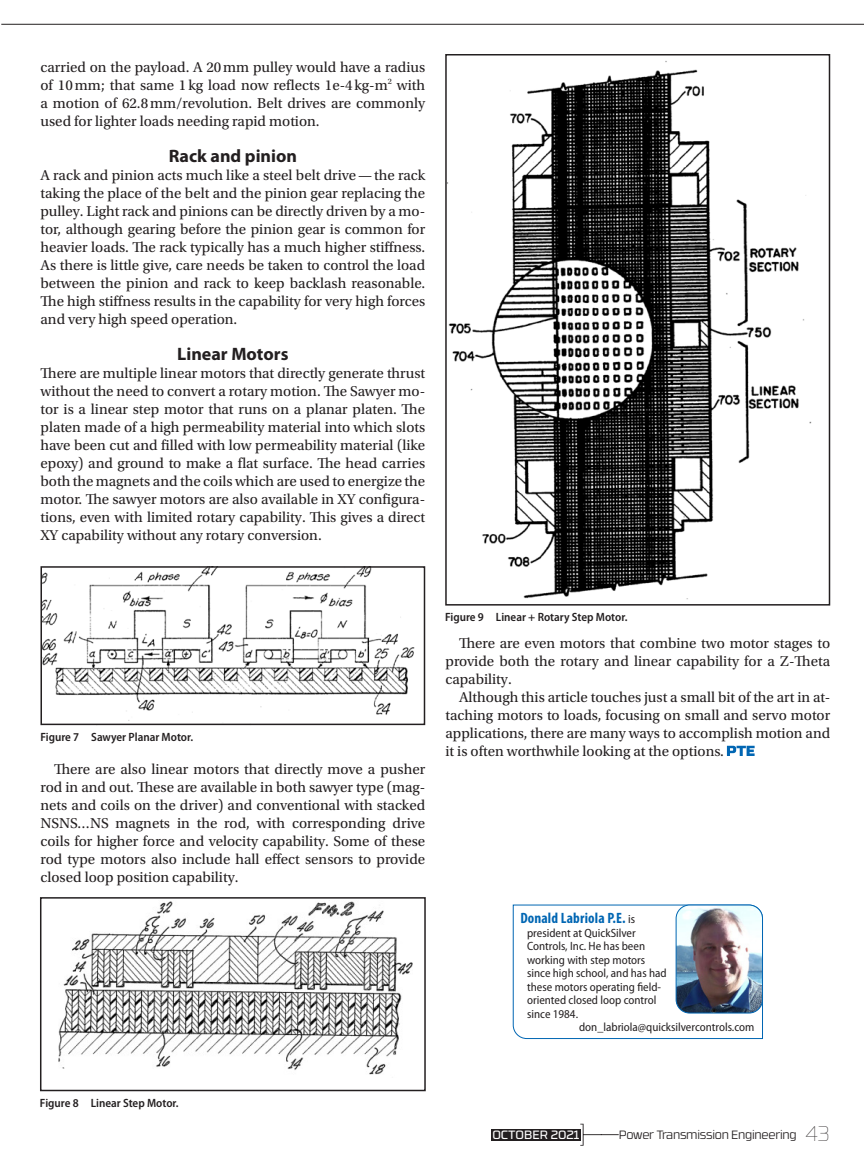
<style>
.page{position:relative;width:864px;height:1161px;background:#fff}
.page>*{position:absolute;margin:0;border:0;box-sizing:border-box;transform-origin:0 0}
.Body_Text_Header{font:700 18px "Myriad Pro";color:#231f20}
.Body_Text_after_Head{font:15px/18px "Utopia Std";color:#231f20;text-align:justify}
.Body_Text{font:15px/18px "Utopia Std";color:#231f20;text-align:justify}
.Author_Bio{font:700 condensed 15px "Myriad Pro";letter-spacing:.01em;color:#0166b3}
.Author_Bio-2{font:semi-condensed 12px/13.5px "Myriad Pro";color:#231f20}
.Figure_Table_Caption{font:600 semi-condensed 12px "Myriad Pro";color:#231f20}
.t1{font:300 12px "RB No 3.1";letter-spacing:-.02em;color:#231f20}
.t2{font:12px "RB No 3.1";color:#fff}
.s1{font-weight:400;font-stretch:semi-condensed;font-size:12px;color:#231f20}
.s2{font-weight:100;font-size:21px}
</style>
<div class="page">
<svg style="left:512px;top:904px;width:251px;height:135px"></svg>
<img style="left:676px;top:905px;width:87px;height:108px">
<div style="left:676px;top:905px;width:87px;height:108px;border:1px solid #0166b3;border-radius:14px"></div>
<svg style="left:727px;top:746px;width:28px;height:10px"></svg>
<img style="left:448px;top:61px;width:364px;height:539px">
<div style="left:445px;top:54px;width:385px;height:552px;border:2px solid #231f20"></div>
<img style="left:43px;top:569px;width:372px;height:152px">
<div style="left:40px;top:566px;width:385px;height:159px;border:2px solid #231f20"></div>
<svg style="left:58px;top:900px;width:355px;height:175px"></svg>
<div style="left:40px;top:897px;width:386px;height:194px;border:2px solid #231f20"></div>
<svg style="left:580px;top:1124px;width:39px;height:22px"></svg>
<div style="left:491px;top:1129px;width:89px;height:11px;background:#231f20"></div>
<hr style="left:1px;top:24px;width:863px;height:1px;background:#231f20">
<p class="Body_Text" style="left:40px;top:58px;width:386px">carried on the payload. A 20mm pulley would have a radius of 10mm; that same 1kg load now reflects 1e-4kg-m<sup>2</sup> with a motion of 62.8mm/revolution. Belt drives are commonly used for lighter loads needing rapid motion.</p>
<p class="Body_Text_Header" style="left:169px;top:146px;width:130px">Rack and pinion</p>
<p class="Body_Text_after_Head" style="left:40px;top:166px;width:386px">A rack and pinion acts much like a steel belt drive—the rack taking the place of the belt and the pinion gear replacing the pulley. Light rack and pinions can be directly driven by a mo&shy;tor, although gearing before the pinion gear is common for heavier loads. The rack typically has a much higher stiffness.<br>As there is little give, care needs be taken to control the load between the pinion and rack to keep backlash reasonable.<br>The high stiffness results in the capability for very high forces and very high speed operation.</p>
<p class="Body_Text_Header" style="left:177px;top:344px;width:113px">Linear Motors</p>
<p class="Body_Text_after_Head" style="left:40px;top:364px;width:386px">There are multiple linear motors that directly generate thrust without the need to convert a rotary motion. The Sawyer mo&shy;tor is a linear step motor that runs on a planar platen. The platen made of a high permeability material into which slots have been cut and filled with low permeability material (like epoxy) and ground to make a flat surface. The head carries both the magnets and the coils which are used to energize the motor. The sawyer motors are also available in XY configura&shy;tions, even with limited rotary capability. This gives a direct XY capability without any rotary conversion.</p>
<p class="Figure_Table_Caption" style="left:40px;top:730px;width:154px">Figure 7 Sawyer Planar Motor.</p>
<p class="Body_Text" style="left:40px;top:760px;width:386px;text-indent:14px">There are also linear motors that directly move a pusher rod in and out. These are available in both sawyer type (mag&shy;nets and coils on the driver) and conventional with stacked NSNS…NS magnets in the rod, with corresponding drive coils for higher force and velocity capability. Some of these rod type motors also include hall effect sensors to provide closed loop position capability.</p>
<p class="Figure_Table_Caption" style="left:445px;top:611px;width:184px">Figure 9 Linear + Rotary Step Motor.</p>
<p class="Body_Text" style="left:446px;top:634px;width:386px;text-indent:14px">There are even motors that combine two motor stages to provide both the rotary and linear capability for a Z-Theta capability.</p>
<p class="Body_Text" style="left:446px;top:688px;width:386px;text-indent:14px">Although this article touches just a small bit of the art in at&shy;taching motors to loads, focusing on small and servo motor applications, there are many ways to accomplish motion and it is often worthwhile looking at the options.</p>
<p class="Author_Bio" style="left:520px;top:910px;width:116px">Donald Labriola P.E. <span class="s1">is</span></p>
<p class="Author_Bio-2" style="left:527px;top:926px;width:141px">president at QuickSilver<br>Controls, Inc. He has been working with step motors since high school, and has had these motors operating field&shy;oriented closed loop control since 1984.</p>
<p class="Author_Bio-2" style="left:579px;top:1021px;width:177px">don_labriola@quicksilvercontrols.com</p>
<p class="Figure_Table_Caption" style="left:40px;top:1096px;width:140px">Figure 8 Linear Step Motor.</p>
<p class="t2" style="left:492px;top:1126px;width:88px">OCTOBER 2021</p>
<p class="t1" style="left:619px;top:1126px;width:213px">Power Transmission Engineering <span class="s2">43</span></p>
</div>
